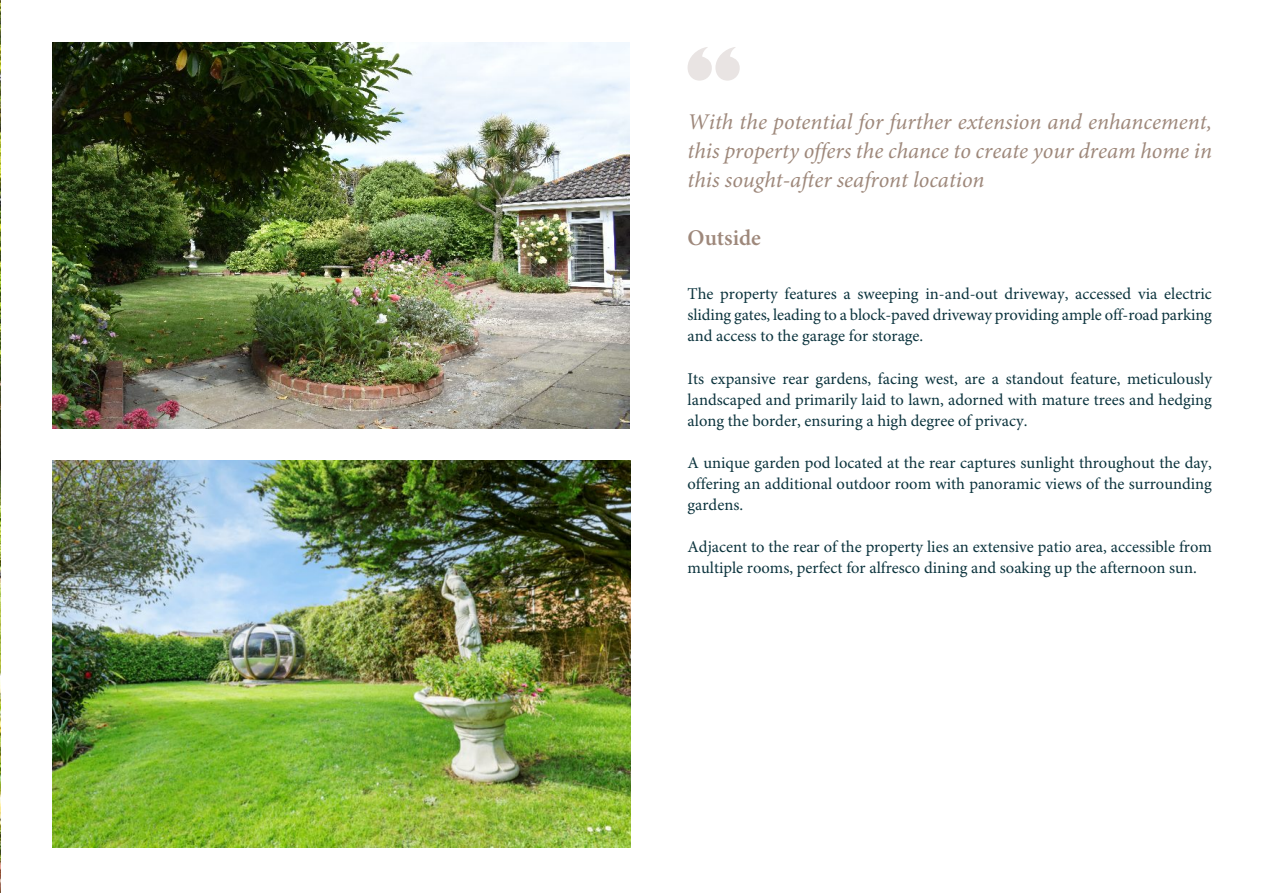
<style>
.page{position:relative;width:1263px;height:893px;background:#fff}
.page>*{position:absolute;margin:0;border:0;box-sizing:border-box;transform-origin:0 0}
.t1{font:italic 22.5px/28.8px "Minion Pro";color:#9e887b;text-align:justify}
.t2{font:600 22.5px "Minion Pro";color:#9e887b}
.t3{font:16.5px/21.1px "Minion Pro";color:#0b333d;text-align:justify}
</style>
<div class="page">
<img style="left:53px;top:460px;width:578px;height:388px">
<svg style="left:687px;top:47px;width:53px;height:34px"></svg>
<img style="left:52px;top:42px;width:577px;height:387px">
<img style="left:0;top:0;width:1px;height:893px">
<h1 class="t1" style="left:687px;top:110px;width:526px">With the potential for further extension and enhancement, this property offers the chance to create your dream home in this sought-after seafront location</h1>
<h1 class="t2" style="left:687px;top:228px;width:75px">Outside</h1>
<p class="t3" style="left:687px;top:285px;width:526px">The property features a sweeping in-and-out driveway, accessed via electric sliding gates, leading to a block-paved driveway providing ample off-road parking and access to the garage for storage.</p>
<p class="t3" style="left:687px;top:369px;width:526px">Its expansive rear gardens, facing west, are a standout feature, meticulously landscaped and primarily laid to lawn, adorned with mature trees and hedging along the border, ensuring a high degree of privacy.</p>
<p class="t3" style="left:687px;top:454px;width:526px">A unique garden pod located at the rear captures sunlight throughout the day, offering an additional outdoor room with panoramic views of the surrounding gardens.</p>
<p class="t3" style="left:687px;top:538px;width:526px">Adjacent to the rear of the property lies an extensive patio area, accessible from multiple rooms, perfect for alfresco dining and soaking up the afternoon sun.</p>
</div>
